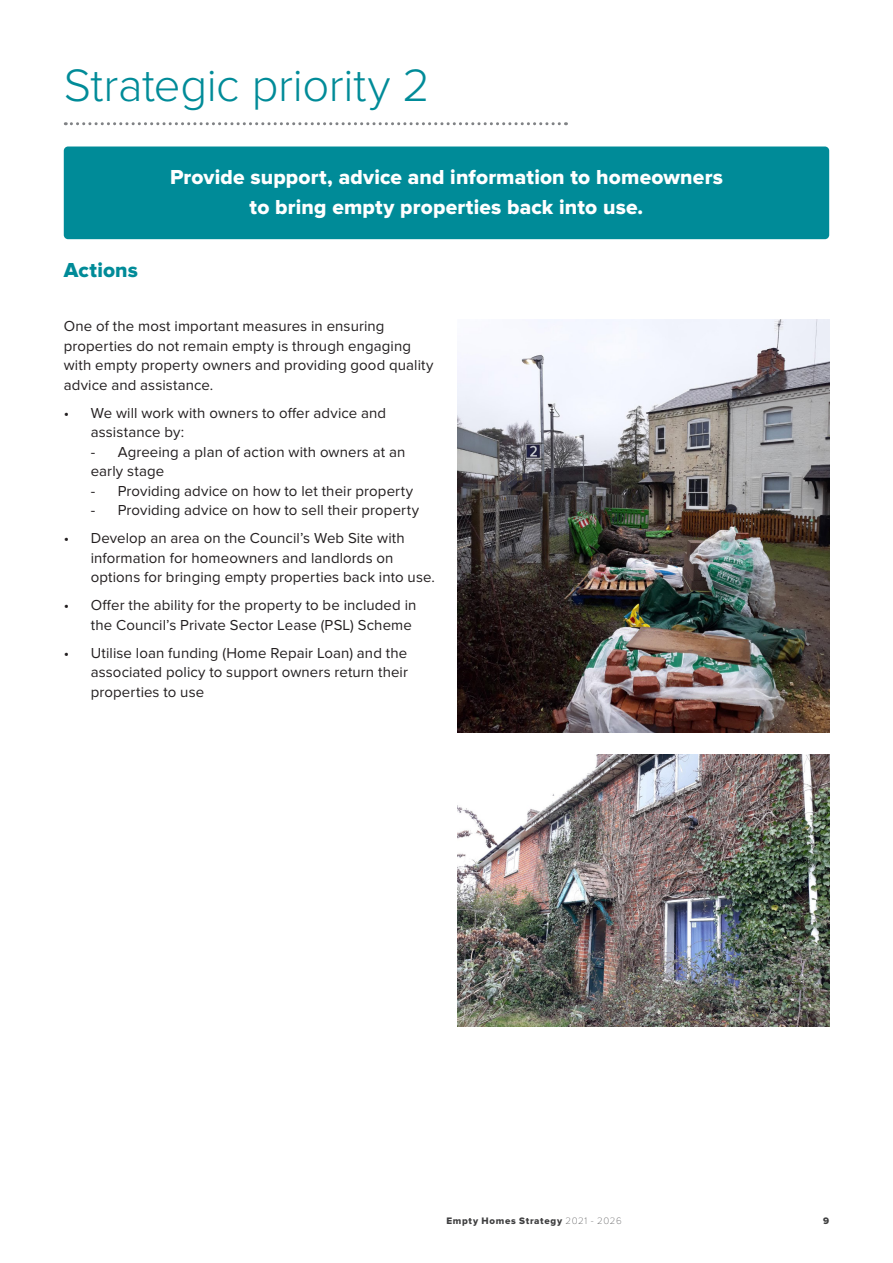
<style>
.page{position:relative;width:893px;height:1263px;background:#fff}
.page>*{position:absolute;margin:0;border:0;box-sizing:border-box;transform-origin:0 0}
.t1{font:300 47.1px "Proxima Nova";letter-spacing:-.01em;color:#008b98}
.t2{font:21px/30px "Proxima Nova Extrabld";letter-spacing:.01em;color:#fff;text-align:center}
.t3{font:21px "Proxima Nova Extrabld";letter-spacing:.01em;color:#008b98}
.t4{font:15px/19.5px "Proxima Nova";letter-spacing:.005em;color:#231f20}
.t5{font:9.75px "Proxima Nova Extrabld";letter-spacing:.07em;color:#3e3e3f}
.s1{font-family:"Proxima Nova T";font-weight:100}
</style>
<div class="page">
<svg style="left:65px;top:122px;width:501px;height:3px"></svg>
<div style="left:64px;top:146px;width:765px;height:93px;background:#008b98;border-radius:4px"></div>
<img style="left:457px;top:754px;width:372px;height:272px">
<img style="left:457px;top:320px;width:372px;height:413px">
<p class="t1" style="left:64px;top:57px;width:368px">Strategic priority 2</p>
<p class="t3" style="left:64px;top:258px;width:76px">Actions</p>
<p class="t2" style="left:170px;top:164px;width:554px">Provide support, advice and information to homeowners to bring empty properties back into use.</p>
<p class="t4" style="left:64px;top:317px;width:371px">One of the most important measures in ensuring properties do not remain empty is through engaging with empty property owners and providing good quality advice and assistance.</p>
<p class="t4" style="left:91px;top:404px;width:297px;text-indent:-27px">• We will work with owners to offer advice and assistance by:</p>
<p class="t4" style="left:91px;top:443px;width:316px">- Agreeing a plan of action with owners at an early stage</p>
<p class="t4" style="left:91px;top:482px;width:324px">- Providing advice on how to let their property</p>
<p class="t4" style="left:91px;top:501px;width:330px">- Providing advice on how to sell their property</p>
<p class="t4" style="left:91px;top:529px;width:346px;text-indent:-27px">• Develop an area on the Council’s Web Site with information for homeowners and landlords on options for bringing empty properties back into use.</p>
<p class="t4" style="left:91px;top:596px;width:327px;text-indent:-27px">• Offer the ability for the property to be included in the Council’s Private Sector Lease (PSL) Scheme</p>
<p class="t4" style="left:91px;top:644px;width:319px;text-align:justify;text-indent:-27px">• Utilise loan funding (Home Repair Loan) and the associated policy to support owners return their properties to use</p>
<p class="t5" style="left:446px;top:1215px;width:177px">Empty Homes Strategy <span class="s1">2021 - 2026</span></p>
<p class="t5" style="left:823px;top:1215px;width:8px">9</p>
</div>
